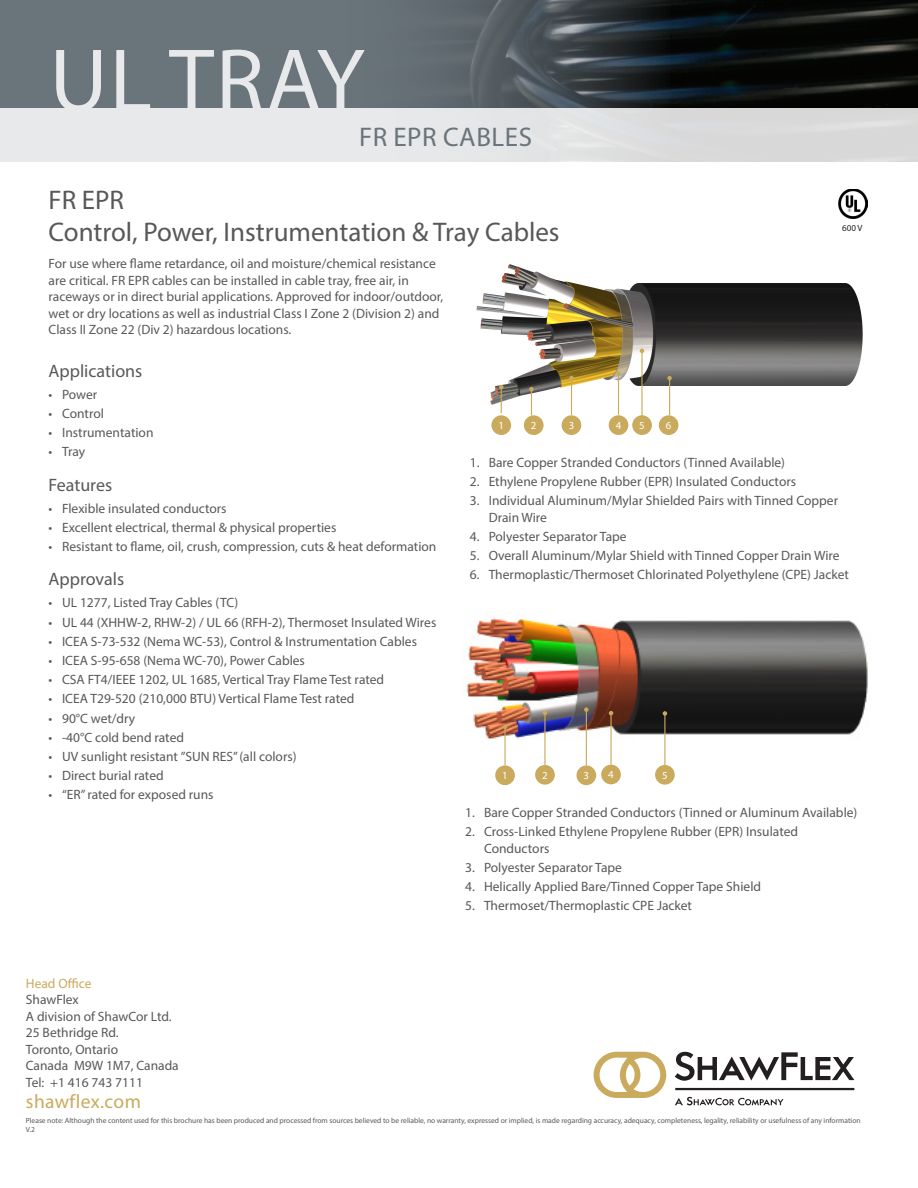
<style>
.page{position:relative;width:918px;height:1188px;background:#fff}
.page>*{position:absolute;margin:0;border:0;box-sizing:border-box;transform-origin:0 0}
.t1{font:90px "Myriad Pro";letter-spacing:.02em;color:#fff}
.body_text{font:27px/31.5px "Myriad Pro";color:#57585a}
.t2{font:27px "Myriad Pro";letter-spacing:.02em;color:#6a747b}
.t3{font:19.5px "Myriad Pro";letter-spacing:.02em;color:#caaa5c}
.head_01{font:18px "Myriad Pro";color:#57585a}
.body_text-2{font:13.5px/16.5px "Myriad Pro";color:#57585a}
.t4{font:13.5px/16.5px "Myriad Pro";color:#caaa5c}
.t5{font:10.8px "Myriad Pro";color:#fff}
.body_text-3{font:9px "Myriad Pro";color:#231f20}
.t6{font:7.5px/9px "Myriad Pro";color:#57585a}
.s1{color:#57585a}
</style>
<div class="page">
<img style="left:670px;top:0;width:248px;height:108px">
<svg style="left:0;top:0;width:670px;height:108px;background:#5c656c"></svg>
<div style="left:0;top:108px;width:918px;height:54px;background:linear-gradient(to right,#eceeef,#d8d9d9)"></div>
<img style="left:476px;top:264px;width:387px;height:151px">
<svg style="left:529px;top:387px;width:5px;height:28px"></svg>
<hr style="left:571px;top:378px;width:1px;height:37px;background:#caaa5c">
<svg style="left:569px;top:376px;width:5px;height:4px"></svg>
<div style="left:524px;top:415px;width:20px;height:20px;background:#caaa5c;border-radius:50%"></div>
<hr style="left:641px;top:351px;width:2px;height:69px;background:#caaa5c">
<svg style="left:640px;top:349px;width:4px;height:4px"></svg>
<div style="left:562px;top:415px;width:19px;height:20px;background:#caaa5c;border-radius:50%"></div>
<hr style="left:669px;top:378px;width:1px;height:37px;background:#caaa5c">
<svg style="left:667px;top:376px;width:5px;height:4px"></svg>
<div style="left:632px;top:415px;width:20px;height:20px;background:#caaa5c;border-radius:50%"></div>
<img style="left:838px;top:189px;width:30px;height:29px">
<svg style="left:499px;top:385px;width:5px;height:28px"></svg>
<div style="left:491px;top:415px;width:20px;height:20px;background:#caaa5c;border-radius:50%"></div>
<div style="left:659px;top:415px;width:19px;height:20px;background:#caaa5c;border-radius:50%"></div>
<img style="left:463px;top:617px;width:405px;height:148px">
<hr style="left:544px;top:713px;width:2px;height:52px;background:#caaa5c">
<svg style="left:543px;top:711px;width:4px;height:4px"></svg>
<div style="left:535px;top:765px;width:20px;height:20px;background:#caaa5c;border-radius:50%"></div>
<hr style="left:504px;top:727px;width:2px;height:38px;background:#caaa5c">
<svg style="left:503px;top:725px;width:4px;height:4px"></svg>
<div style="left:495px;top:765px;width:20px;height:20px;background:#caaa5c;border-radius:50%"></div>
<hr style="left:610px;top:713px;width:2px;height:52px;background:#caaa5c">
<svg style="left:609px;top:711px;width:4px;height:4px"></svg>
<div style="left:601px;top:765px;width:20px;height:19px;background:#caaa5c;border-radius:50%"></div>
<hr style="left:664px;top:713px;width:1px;height:52px;background:#caaa5c">
<svg style="left:663px;top:711px;width:4px;height:5px"></svg>
<div style="left:655px;top:765px;width:20px;height:20px;background:#caaa5c;border-radius:50%"></div>
<hr style="left:618px;top:373px;width:1px;height:42px;background:#caaa5c">
<svg style="left:616px;top:371px;width:5px;height:5px"></svg>
<div style="left:609px;top:415px;width:19px;height:20px;background:#caaa5c;border-radius:50%"></div>
<hr style="left:586px;top:710px;width:1px;height:55px;background:#caaa5c">
<svg style="left:584px;top:707px;width:5px;height:5px"></svg>
<div style="left:577px;top:765px;width:19px;height:20px;background:#caaa5c;border-radius:50%"></div>
<svg style="left:675px;top:1052px;width:179px;height:29px"></svg>
<svg style="left:675px;top:1097px;width:108px;height:8px"></svg>
<hr style="left:675px;top:1088px;width:179px;height:2px;background:#231f20">
<svg style="left:594px;top:1052px;width:72px;height:46px"></svg>
<h1 class="t1" style="left:49px;top:25px;width:317px">UL TRAY</h1>
<p class="t2" style="left:359px;top:120px;width:174px">FR EPR CABLES</p>
<p class="body_text" style="left:49px;top:184px;width:513px">FR EPR<br>Control, Power, Instrumentation &amp; Tray Cables</p>
<p class="body_text-3" style="left:842px;top:222px;width:22px">600 V</p>
<p class="body_text-2" style="left:49px;top:255px;width:396px">For use where flame retardance, oil and moisture/chemical resistance are critical. FR EPR cables can be installed in cable tray, free air, in raceways or in direct burial applications. Approved for indoor/outdoor, wet or dry locations as well as industrial Class I Zone 2 (Division 2) and Class II Zone 22 (Div 2) hazardous locations.</p>
<p class="head_01" style="left:49px;top:360px;width:95px">Applications</p>
<p class="body_text-2" style="left:49px;top:386px;width:50px">• Power</p>
<p class="body_text-2" style="left:49px;top:405px;width:57px">• Control</p>
<p class="body_text-2" style="left:49px;top:424px;width:106px">• Instrumentation</p>
<p class="body_text-2" style="left:49px;top:443px;width:38px">• Tray</p>
<p class="head_01" style="left:49px;top:474px;width:65px">Features</p>
<p class="body_text-2" style="left:49px;top:500px;width:180px">• Flexible insulated conductors</p>
<p class="body_text-2" style="left:49px;top:519px;width:289px">• Excellent electrical, thermal &amp; physical properties</p>
<p class="body_text-2" style="left:49px;top:538px;width:389px">• Resistant to flame, oil, crush, compression, cuts &amp; heat deformation</p>
<p class="head_01" style="left:49px;top:568px;width:77px">Approvals</p>
<p class="body_text-2" style="left:49px;top:594px;width:191px">• UL 1277, Listed Tray Cables (TC)</p>
<p class="body_text-2" style="left:49px;top:614px;width:389px">• UL 44 (XHHW-2, RHW-2) / UL 66 (RFH-2), Thermoset Insulated Wires</p>
<p class="body_text-2" style="left:49px;top:633px;width:370px">• ICEA S-73-532 (Nema WC-53), Control &amp; Instrumentation Cables</p>
<p class="body_text-2" style="left:49px;top:652px;width:258px">• ICEA S-95-658 (Nema WC-70), Power Cables</p>
<p class="body_text-2" style="left:49px;top:671px;width:337px">• CSA FT4/IEEE 1202, UL 1685, Vertical Tray Flame Test rated</p>
<p class="body_text-2" style="left:49px;top:690px;width:307px">• ICEA T29-520 (210,000 BTU) Vertical Flame Test rated</p>
<p class="body_text-2" style="left:49px;top:710px;width:88px">• 90°C wet/dry</p>
<p class="body_text-2" style="left:49px;top:729px;width:137px">• -40°C cold bend rated</p>
<p class="body_text-2" style="left:49px;top:748px;width:250px">• UV sunlight resistant ”SUN RES” (all colors)</p>
<p class="body_text-2" style="left:49px;top:767px;width:117px">• Direct burial rated</p>
<p class="body_text-2" style="left:49px;top:786px;width:167px">• “ER” rated for exposed runs</p>
<p class="t5" style="left:499px;top:419px;width:7px">1</p>
<p class="t5" style="left:531px;top:419px;width:7px">2</p>
<p class="t5" style="left:569px;top:419px;width:7px">3</p>
<p class="t5" style="left:639px;top:419px;width:7px">5</p>
<p class="t5" style="left:666px;top:419px;width:7px">6</p>
<p class="t5" style="left:616px;top:419px;width:7px">4</p>
<p class="body_text-2" style="left:470px;top:454px;width:317px">1. Bare Copper Stranded Conductors (Tinned Available)</p>
<p class="body_text-2" style="left:470px;top:473px;width:328px">2. Ethylene Propylene Rubber (EPR) Insulated Conductors</p>
<p class="body_text-2" style="left:489px;top:492px;width:351px;text-indent:-19px">3. Individual Aluminum/Mylar Shielded Pairs with Tinned Copper<br>Drain Wire</p>
<p class="body_text-2" style="left:470px;top:528px;width:158px">4. Polyester Separator Tape</p>
<p class="body_text-2" style="left:470px;top:547px;width:371px">5. Overall Aluminum/Mylar Shield with Tinned Copper Drain Wire</p>
<p class="body_text-2" style="left:470px;top:566px;width:381px">6. Thermoplastic/Thermoset Chlorinated Polyethylene (CPE) Jacket</p>
<p class="t5" style="left:502px;top:769px;width:7px">1</p>
<p class="t5" style="left:542px;top:768px;width:7px">2</p>
<p class="t5" style="left:608px;top:768px;width:7px">4</p>
<p class="t5" style="left:662px;top:768px;width:7px">5</p>
<p class="body_text-2" style="left:465px;top:804px;width:394px">1. Bare Copper Stranded Conductors (Tinned or Aluminum Available)</p>
<p class="body_text-2" style="left:484px;top:823px;width:316px;text-indent:-19px">2. Cross-Linked Ethylene Propylene Rubber (EPR) Insulated<br>Conductors</p>
<p class="body_text-2" style="left:465px;top:859px;width:158px">3. Polyester Separator Tape</p>
<p class="body_text-2" style="left:465px;top:878px;width:298px">4. Helically Applied Bare/Tinned Copper Tape Shield</p>
<p class="body_text-2" style="left:465px;top:897px;width:229px">5. Thermoset/Thermoplastic CPE Jacket</p>
<p class="t5" style="left:584px;top:769px;width:7px">3</p>
<p class="t4" style="left:26px;top:975px;width:67px">Head Office<br><span class="s1">ShawFlex</span></p>
<p class="body_text-2" style="left:26px;top:1008px;width:147px">A division of ShawCor Ltd.</p>
<p class="body_text-2" style="left:26px;top:1024px;width:94px">25 Bethridge Rd.</p>
<p class="body_text-2" style="left:26px;top:1041px;width:94px">Toronto, Ontario</p>
<p class="body_text-2" style="left:26px;top:1057px;width:154px">Canada M9W 1M7, Canada</p>
<p class="body_text-2" style="left:26px;top:1074px;width:119px">Tel: +1 416 743 7111</p>
<p class="t3" style="left:26px;top:1089px;width:117px">shawflex.com</p>
<p class="t6" style="left:26px;top:1116px;width:836px">Please note: Although the content used for this brochure has been produced and processed from sources believed to be reliable, no warranty, expressed or implied, is made regarding accuracy, adequacy, completeness, legality, reliability or usefulness of any information<br>V.2</p>
</div>
